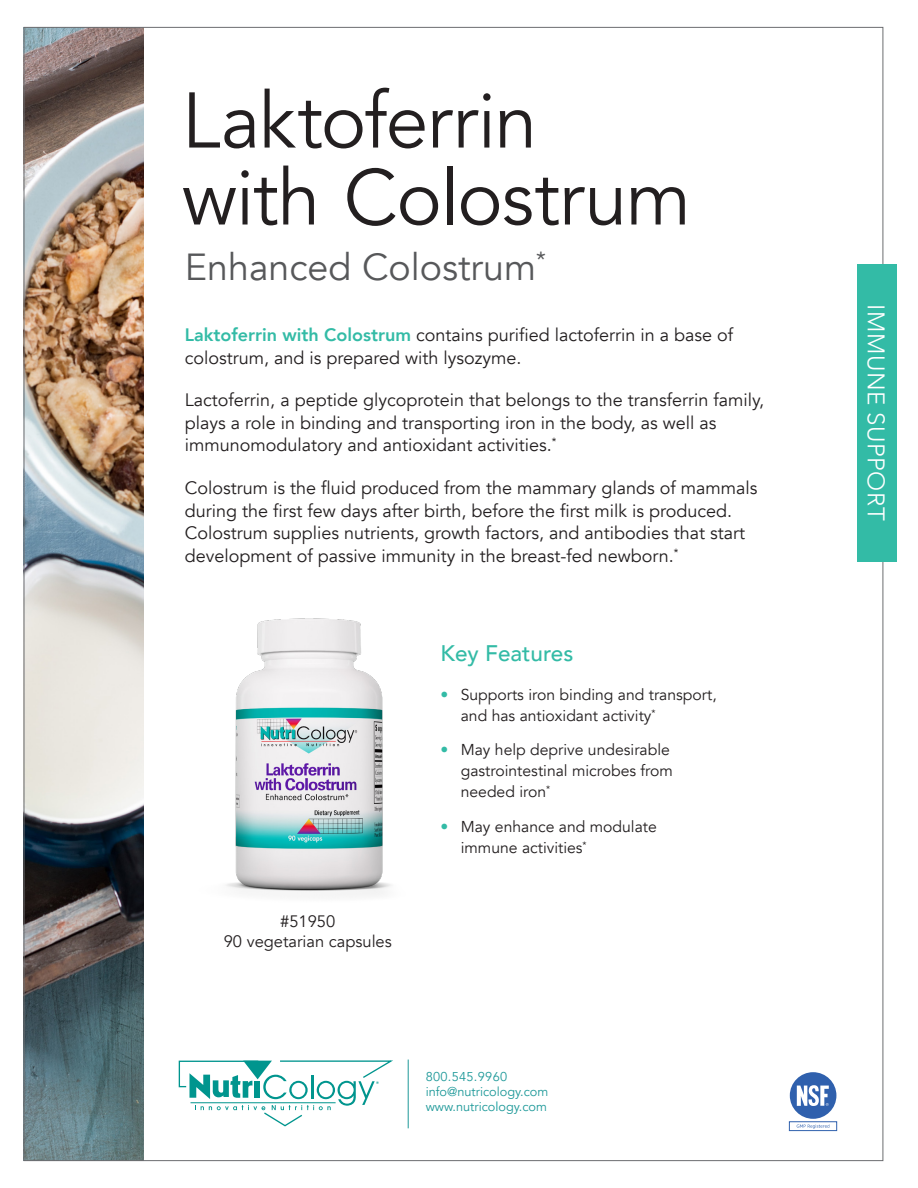
<style>
.page{position:relative;width:918px;height:1188px;background:#fff}
.page>*{position:absolute;margin:0;border:0;box-sizing:border-box;transform-origin:0 0}
.t1{font:78px "Avenir";letter-spacing:-.015em;color:#231f20}
.t2{font:37.65px "Avenir";color:#57585a}
.t3{font:300 24px "Avenir";letter-spacing:.02em;color:#fff}
.t4{font:500 22.5px "Avenir";color:#33bba6}
.t5{font:18px/22.5px "Avenir";color:#231f20}
.t6{font:16.5px "Avenir";color:#231f20}
.t7{font:15.75px/21px "Avenir";color:#231f20}
.t8{font:12.75px/15.3px "Avenir";color:#1e9999}
.t9{font:12.75px "Avenir";letter-spacing:.025em;color:#1e9999}
.s1{font-weight:800;color:#33bba6}
.s2{color:#33bba6}
.s3{color:#099}
</style>
<div class="page">
<img style="left:226px;top:618px;width:165px;height:277px">
<img style="left:26px;top:29px;width:118px;height:1130px">
<div style="left:790px;top:1072px;width:46px;height:47px;background:#2f60ad;border-radius:50%"></div>
<div style="left:789px;top:1121px;width:48px;height:10px;border:1px solid #3061ad"></div>
<svg style="left:797px;top:1085px;width:32px;height:21px"></svg>
<svg style="left:797px;top:1124px;width:32px;height:5px"></svg>
<hr style="left:408px;top:1060px;width:1px;height:68px;background:#1e9999">
<svg style="left:179px;top:1060px;width:214px;height:66px"></svg>
<div style="left:858px;top:264px;width:39px;height:298px;background:#33bba6"></div>
<p class="t1" style="left:182px;top:74px;width:357px">Laktoferrin</p>
<p class="t1" style="left:182px;top:151px;width:511px">with Colostrum</p>
<p class="t2" style="left:185px;top:244px;width:362px">Enhanced Colostrum<sup>*</sup></p>
<p class="t5" style="left:185px;top:324px;width:550px"><span class="s1">Laktoferrin with Colostrum</span> contains purified lactoferrin in a base of colostrum, and is prepared with lysozyme.</p>
<p class="t5" style="left:185px;top:389px;width:581px">Lactoferrin, a peptide glycoprotein that belongs to the transferrin family, plays a role in binding and transporting iron in the body, as well as immunomodulatory and antioxidant activities.<sup>*</sup></p>
<p class="t5" style="left:185px;top:477px;width:574px">Colostrum is the fluid produced from the mammary glands of mammals during the first few days after birth, before the first milk is produced.<br>Colostrum supplies nutrients, growth factors, and antibodies that start development of passive immunity in the breast-fed newborn.<sup>*</sup></p>
<p class="t4" style="left:441px;top:633px;width:134px">Key Features</p>
<p class="t6" style="left:280px;top:912px;width:57px">#51950</p>
<p class="t6" style="left:224px;top:931px;width:170px">90 vegetarian capsules</p>
<p class="t7" style="left:461px;top:684px;width:258px;text-indent:-20px"><span class="s2">•</span> Supports iron binding and transport, and has antioxidant activity<sup>*</sup></p>
<p class="t7" style="left:461px;top:740px;width:214px;text-indent:-20px"><span class="s2">•</span> May help deprive undesirable gastrointestinal microbes from needed iron<sup>*</sup></p>
<p class="t7" style="left:461px;top:816px;width:198px;text-indent:-20px"><span class="s2">•</span> May enhance and modulate immune activities<sup>*</sup></p>
<p class="t9" style="left:426px;top:1069px;width:83px">800.545.9960</p>
<p class="t8" style="left:426px;top:1084px;width:124px">info@nutricology.com www.nutrico<span class="s3">l</span>ogy.com</p>
<p class="t3" style="left:890px;top:304px;width:218px;rotate:90deg">IMMUNE SUPPORT</p>
</div>
